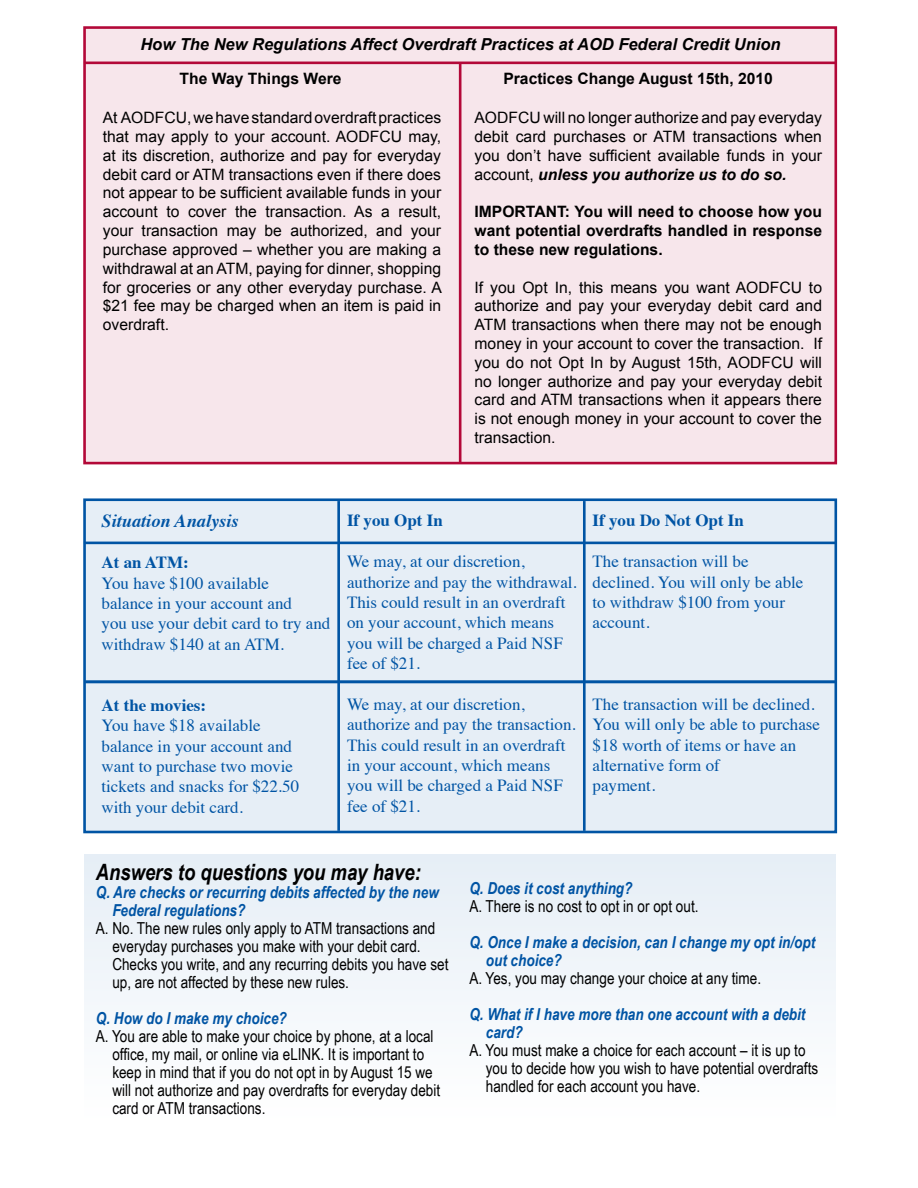
<style>
.page{position:relative;width:918px;height:1188px;background:#fff}
.page>*{position:absolute;margin:0;border:0;box-sizing:border-box;transform-origin:0 0}
.t1{font:italic 700 22.5px "Arial Narrow";color:#000}
.t2{font:italic 700 18.3px "Times";color:#0054a4}
.t3{font:16.95px/20.4px "Times";color:#0054a4}
.t4{font:700 16.95px "Times";color:#0054a4}
.t5{font:16.5px/18px "Arial Narrow";color:#000}
.t6{font:italic 700 16.5px/18px "Arial Narrow";color:#0054a4}
.t7{font:italic 700 16.5px "Arial";color:#000}
.t8{font:15.75px/18.8px "Arial";color:#000;text-align:justify}
.t9{font:700 15.75px/18.8px "Arial";color:#000;text-align:justify}
.s1{font-weight:700;font-style:italic}
</style>
<div class="page">
<div style="left:83px;top:26px;width:754px;height:438px;background:#f7e6eb;border:3px solid #b30838"></div>
<div style="left:83px;top:498px;width:754px;height:335px;background:#e6eef6;border:3px solid #0054a4"></div>
<div style="left:85px;top:854px;width:751px;height:270px;background:#f2f6fa"></div>
<hr style="left:459px;top:62px;width:2px;height:402px;background:#b30838">
<hr style="left:337px;top:501px;width:3px;height:330px;background:#0054a4">
<hr style="left:583px;top:501px;width:3px;height:330px;background:#0054a4">
<hr style="left:84px;top:62px;width:752px;height:2px;background:#b30838">
<hr style="left:84px;top:542px;width:752px;height:2px;background:#0054a4">
<hr style="left:85px;top:680px;width:750px;height:3px;background:#0054a4">
<p class="t7" style="left:140px;top:35px;width:642px">How The New Regulations Affect Overdraft Practices at AOD Federal Credit Union</p>
<p class="t9" style="left:180px;top:69px;width:164px">The Way Things Were</p>
<p class="t9" style="left:503px;top:69px;width:271px">Practices Change August 15th, 2010</p>
<p class="t8" style="left:103px;top:108px;width:341px">At AODFCU, we have standard overdraft practices that may apply to your account. AODFCU may, at its discretion, authorize and pay for everyday debit card or ATM transactions even if there does not appear to be sufficient available funds in your account to cover the transaction. As a result, your transaction may be authorized, and your purchase approved – whether you are making a withdrawal at an ATM, paying for dinner, shopping for groceries or any other everyday purchase. A $21 fee may be charged when an item is paid in overdraft.</p>
<p class="t8" style="left:475px;top:108px;width:349px">AODFCU will no longer authorize and pay everyday debit card purchases or ATM transactions when you don’t have sufficient available funds in your account, <span class="s1">unless you authorize us to do so.</span></p>
<p class="t9" style="left:475px;top:202px;width:349px">IMPORTANT: You will need to choose how you want potential overdrafts handled in response to these new regulations.</p>
<p class="t8" style="left:475px;top:278px;width:349px">If you Opt In, this means you want AODFCU to authorize and pay your everyday debit card and ATM transactions when there may not be enough money in your account to cover the transaction. If you do not Opt In by August 15th, AODFCU will no longer authorize and pay your everyday debit card and ATM transactions when it appears there is not enough money in your account to cover the transaction.</p>
<p class="t2" style="left:102px;top:504px;width:139px">Situation Analysis</p>
<p class="t4" style="left:102px;top:546px;width:89px">At an ATM:</p>
<p class="t3" style="left:102px;top:571px;width:230px">You have $100 available<br>balance in your account and<br>you use your debit card to try and withdraw $140 at an ATM.</p>
<p class="t4" style="left:102px;top:689px;width:106px">At the movies:</p>
<p class="t3" style="left:102px;top:714px;width:199px">You have $18 available balance in your account and want to purchase two movie tickets and snacks for $22.50 with your debit card.</p>
<p class="t4" style="left:347px;top:504px;width:97px">If you Opt In</p>
<p class="t3" style="left:347px;top:550px;width:231px">We may, at our discretion, authorize and pay the withdrawal.<br>This could result in an overdraft on your account, which means you will be charged a Paid NSF fee of $21.</p>
<p class="t3" style="left:347px;top:693px;width:230px">We may, at our discretion, authorize and pay the transaction.<br>This could result in an overdraft in your account, which means you will be charged a Paid NSF fee of $21.</p>
<p class="t4" style="left:593px;top:504px;width:153px">If you Do Not Opt In</p>
<p class="t3" style="left:593px;top:550px;width:212px">The transaction will be declined. You will only be able to withdraw $100 from your account.</p>
<p class="t3" style="left:593px;top:693px;width:229px">The transaction will be declined.<br>You will only be able to purchase $18 worth of items or have an alternative form of<br>payment.</p>
<h1 class="t1" style="left:96px;top:859px;width:327px">Answers to questions you may have:</h1>
<p class="t6" style="left:112px;top:883px;width:328px;text-indent:-16px">Q. Are checks or recurring debits affected by the new<br>Federal regulations?</p>
<p class="t5" style="left:112px;top:919px;width:338px;text-indent:-16px">A. No. The new rules only apply to ATM transactions and everyday purchases you make with your debit card.<br>Checks you write, and any recurring debits you have set up, are not affected by these new rules.</p>
<p class="t6" style="left:96px;top:1009px;width:193px">Q. How do I make my choice?</p>
<p class="t5" style="left:112px;top:1027px;width:329px;text-indent:-16px">A. You are able to make your choice by phone, at a local office, my mail, or online via eLINK. It is important to keep in mind that if you do not opt in by August 15 we will not authorize and pay overdrafts for everyday debit card or ATM transactions.</p>
<p class="t6" style="left:469px;top:879px;width:165px">Q. Does it cost anything?</p>
<p class="t5" style="left:469px;top:897px;width:231px">A. There is no cost to opt in or opt out.</p>
<p class="t6" style="left:486px;top:933px;width:331px;text-indent:-16px">Q. Once I make a decision, can I change my opt in/opt out choice?</p>
<p class="t5" style="left:469px;top:969px;width:293px">A. Yes, you may change your choice at any time.</p>
<p class="t6" style="left:486px;top:1005px;width:321px;text-indent:-16px">Q. What if I have more than one account with a debit card?</p>
<p class="t5" style="left:486px;top:1041px;width:334px;text-indent:-16px">A. You must make a choice for each account – it is up to you to decide how you wish to have potential overdrafts handled for each account you have.</p>
</div>
